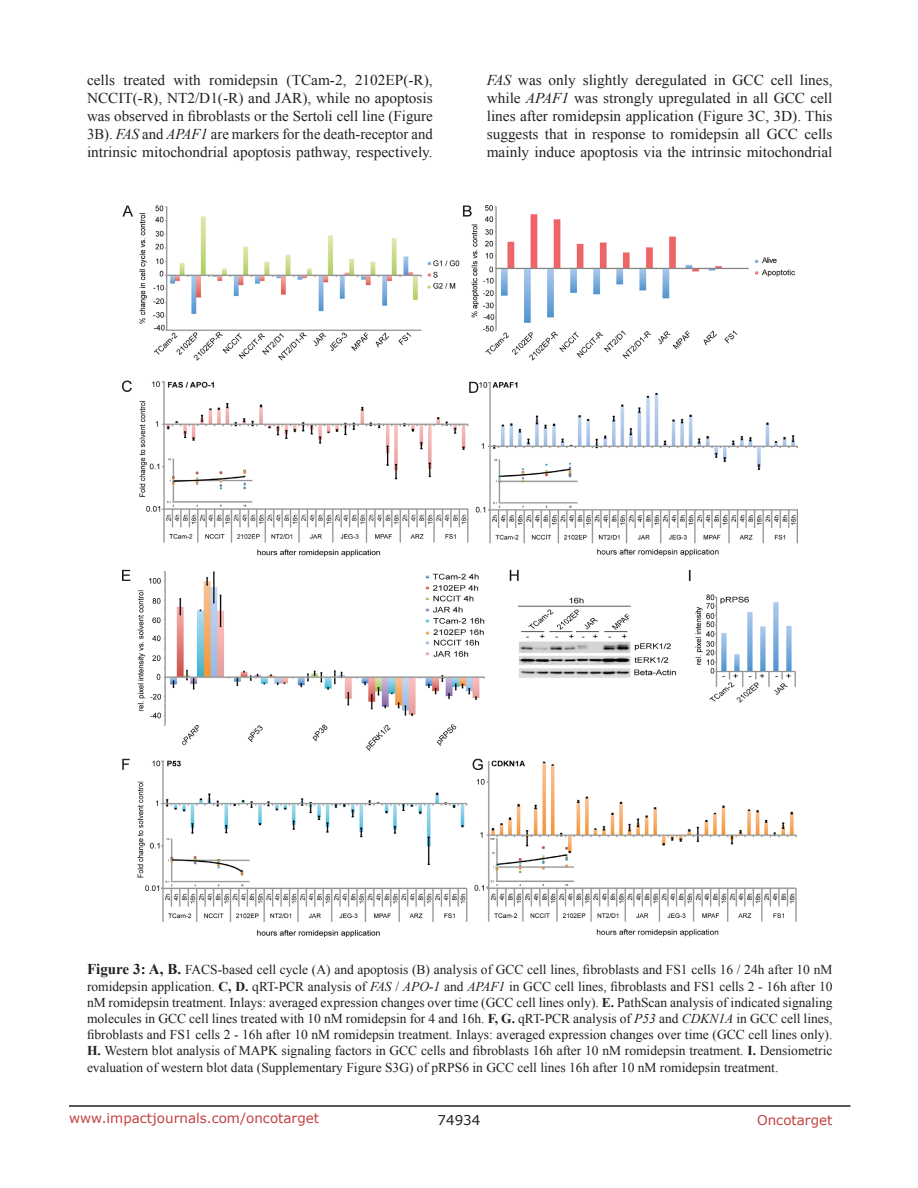
<style>
.page{position:relative;width:918px;height:1188px;background:#fff}
.page>*{position:absolute;margin:0;border:0;box-sizing:border-box;transform-origin:0 0}
.t1{font:15px/18px "Times New Roman";color:#231f20;text-align:justify}
.t2{font:13.5px/16.2px "Times New Roman";color:#231f20;text-align:justify}
.t3{font:13.5px "Verdana";color:#c24141}
.t4{font:13.5px "Verdana";color:#231f20}
.s1{font-style:italic}
.s2{font-weight:700;font-size:15px}
.s3{font-weight:700}
</style>
<div class="page">
<hr style="left:69px;top:1105px;width:781px;height:2px;background:#231f20">
<img style="left:122px;top:205px;width:675px;height:732px">
<p class="t1" style="left:87px;top:71px;width:347px">cells treated with romidepsin (TCam-2, 2102EP(-R), NCCIT(-R), NT2/D1(-R) and JAR), while no apoptosis was observed in fibroblasts or the Sertoli cell line (Figure 3B). <span class="s1">FAS</span> and <span class="s1">APAF1</span> are markers for the death-receptor and intrinsic mitochondrial apoptosis pathway, respectively.</p>
<p class="t1" style="left:487px;top:71px;width:347px"><span class="s1">FAS</span> was only slightly deregulated in GCC cell lines, while <span class="s1">APAF1</span> was strongly upregulated in all GCC cell lines after romidepsin application (Figure 3C, 3D). This suggests that in response to romidepsin all GCC cells mainly induce apoptosis via the intrinsic mitochondrial</p>
<p class="t2" style="left:87px;top:962px;width:747px"><span class="s2">Figure 3: A, B.</span> FACS-based cell cycle (A) and apoptosis (B) analysis of GCC cell lines, fibroblasts and FS1 cells 16 / 24h after 10 nM romidepsin application. <span class="s3">C, D.</span> qRT-PCR analysis of <span class="s1">FAS</span> / <span class="s1">APO-1</span> and <span class="s1">APAF1</span> in GCC cell lines, fibroblasts and FS1 cells 2 - 16h after 10 nM romidepsin treatment. Inlays: averaged expression changes over time (GCC cell lines only). <span class="s3">E.</span> PathScan analysis of indicated signaling molecules in GCC cell lines treated with 10 nM romidepsin for 4 and 16h. <span class="s3">F, G.</span> qRT-PCR analysis of <span class="s1">P53</span> and <span class="s1">CDKN1A</span> in GCC cell lines, fibroblasts and FS1 cells 2 - 16h after 10 nM romidepsin treatment. Inlays: averaged expression changes over time (GCC cell lines only).<br><span class="s3">H.</span> Western blot analysis of MAPK signaling factors in GCC cells and fibroblasts 16h after 10 nM romidepsin treatment. <span class="s3">I.</span> Densiometric evaluation of western blot data (Supplementary Figure S3G) of pRPS6 in GCC cell lines 16h after 10 nM romidepsin treatment.</p>
<p class="t3" style="left:69px;top:1109px;width:252px">www.impactjournals.com/oncotarget</p>
<p class="t4" style="left:438px;top:1111px;width:44px">74934</p>
<p class="t3" style="left:757px;top:1111px;width:77px">Oncotarget</p>
</div>
